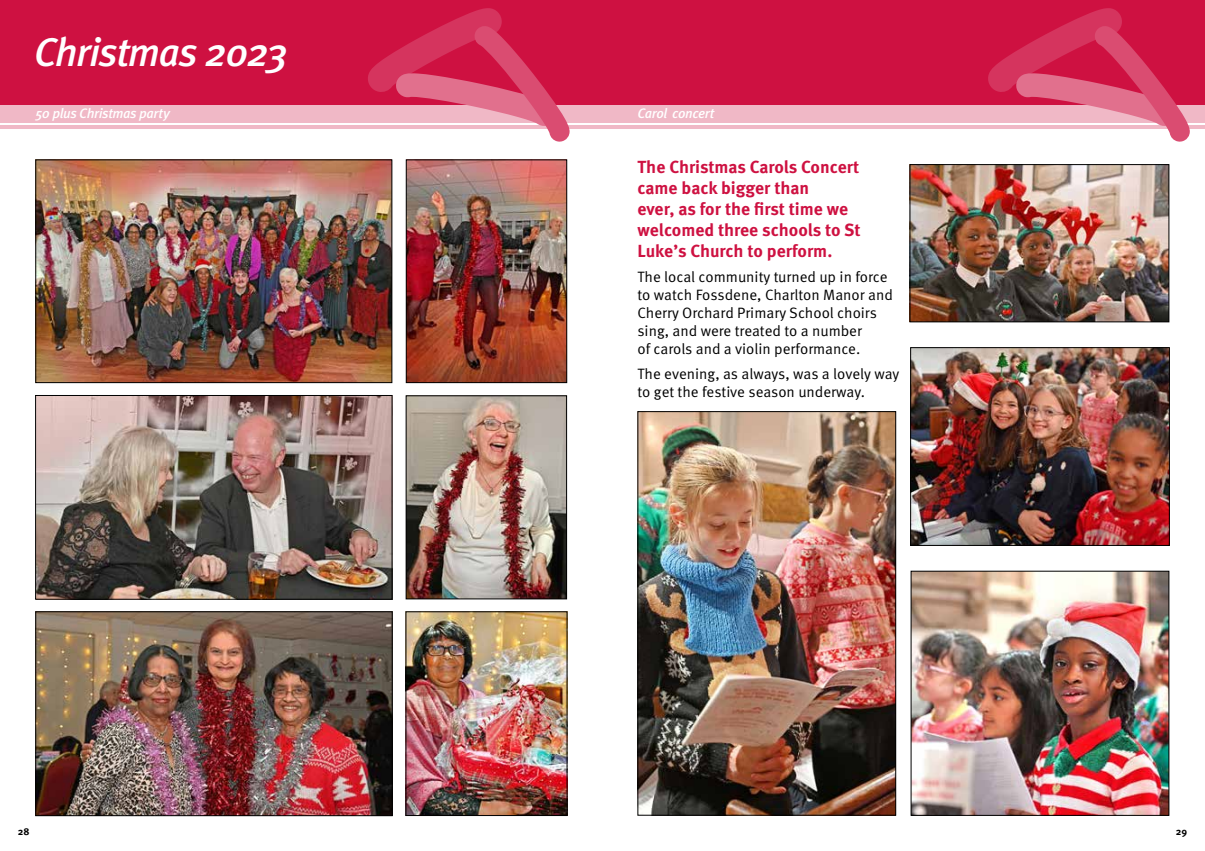
<style>
.page{position:relative;width:1205px;height:851px;background:#fff}
.page>*{position:absolute;margin:0;border:0;box-sizing:border-box;transform-origin:0 0}
.t1{font:italic 500 40px "Meta Pro";letter-spacing:-.045em;color:#fff}
.t2{font:700 17.5px/21px "Meta Pro";letter-spacing:-.005em;color:#ce1141}
.t3{font:15px/18px "Meta Pro Norm";color:#000}
.t4{font:italic 500 13.75px "Meta Pro";letter-spacing:-.03em;color:#fff}
.t5{font:700 10px "Meta Pro";color:#000}
</style>
<div class="page">
<div style="left:0;top:0;width:602px;height:106px;background:#ce1141"></div>
<div style="left:0;top:105px;width:602px;height:18px;background:#f0b8c6"></div>
<hr style="left:0;top:125px;width:602px;height:4px;background:#f0b8c6">
<svg style="left:368px;top:8px;width:202px;height:134px"></svg>
<div style="left:602px;top:0;width:603px;height:106px;background:#ce1141"></div>
<div style="left:602px;top:105px;width:603px;height:18px;background:#f0b8c6"></div>
<hr style="left:602px;top:125px;width:603px;height:4px;background:#f0b8c6">
<svg style="left:988px;top:8px;width:202px;height:134px"></svg>
<img style="left:408px;top:161px;width:157px;height:220px">
<div style="left:406px;top:159px;width:161px;height:224px;border:1px solid #000"></div>
<img style="left:37px;top:161px;width:353px;height:220px">
<div style="left:35px;top:159px;width:357px;height:224px;border:1px solid #000"></div>
<img style="left:408px;top:397px;width:157px;height:200px">
<div style="left:406px;top:395px;width:161px;height:204px;border:1px solid #000"></div>
<img style="left:913px;top:572px;width:254px;height:241px">
<img style="left:911px;top:166px;width:256px;height:154px">
<div style="left:909px;top:164px;width:260px;height:158px;border:1px solid #000"></div>
<img style="left:912px;top:349px;width:255px;height:194px">
<div style="left:910px;top:347px;width:259px;height:198px;border:1px solid #000"></div>
<img style="left:639px;top:413px;width:255px;height:400px">
<div style="left:637px;top:411px;width:259px;height:404px;border:1px solid #000"></div>
<img style="left:408px;top:613px;width:157px;height:200px">
<div style="left:406px;top:611px;width:161px;height:204px;border:1px solid #000"></div>
<img style="left:37px;top:397px;width:353px;height:200px">
<div style="left:35px;top:395px;width:357px;height:204px;border:1px solid #000"></div>
<img style="left:37px;top:613px;width:353px;height:200px">
<div style="left:35px;top:611px;width:357px;height:204px;border:1px solid #000"></div>
<h1 class="t1" style="left:34px;top:22px;width:256px">Christmas 2023</h1>
<p class="t4" style="left:36px;top:103px;width:136px">50 plus Christmas party</p>
<p class="t4" style="left:637px;top:103px;width:78px">Carol concert</p>
<p class="t2" style="left:637px;top:155px;width:225px">The Christmas Carols Concert came back bigger than<br>ever, as for the first time we welcomed three schools to St<br>Luke’s Church to perform.</p>
<p class="t3" style="left:637px;top:266px;width:257px">The local community turned up in force to watch Fossdene, Charlton Manor and Cherry Orchard Primary School choirs sing, and were treated to a number<br>of carols and a violin performance.</p>
<p class="t3" style="left:637px;top:363px;width:263px">The evening, as always, was a lovely way to get the festive season underway.</p>
<p class="t5" style="left:18px;top:823px;width:13px">28</p>
<p class="t5" style="left:1176px;top:823px;width:13px">29</p>
</div>
